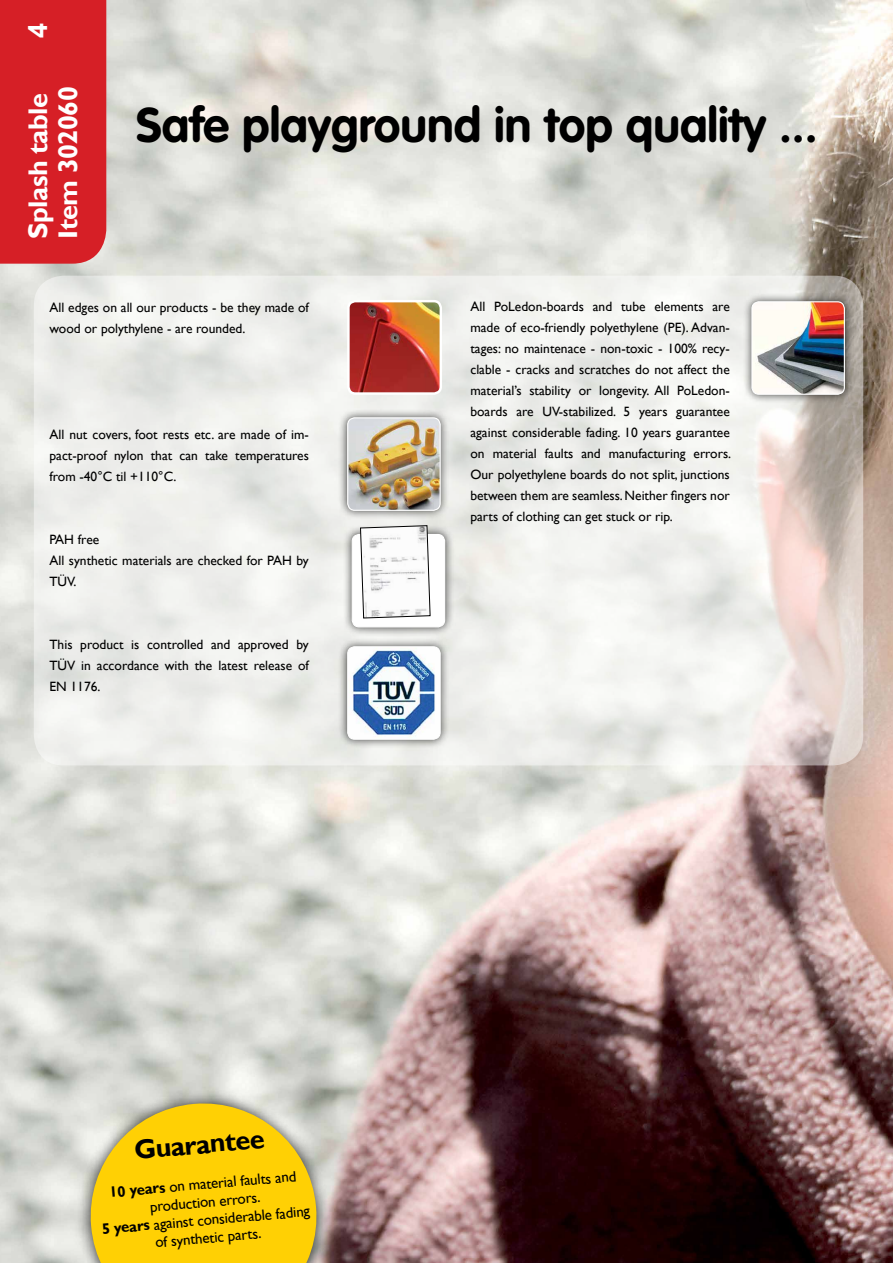
<style>
.page{position:relative;width:893px;height:1263px;background:#fff}
.page>*{position:absolute;margin:0;border:0;box-sizing:border-box;transform-origin:0 0}
.t1{font:700 48px "VAG Rounded Std";color:#000}
.t2{font:700 27px "Gill Sans";letter-spacing:-.02em;color:#fff}
.t3{font:700 27px "Gill Sans";color:#000}
.t4{font:700 27px "Arial";color:#fff}
.t5{font:15px/18px "Gill Sans";color:#000;text-align:center}
.t6{font:13.5px/21px "Gill Sans";color:#000;text-align:justify}
.s1{font-weight:700}
</style>
<div class="page">
<img style="left:0;top:0;width:893px;height:1263px">
<svg style="left:34px;top:276px;width:829px;height:489px;fill:#efefec"></svg>
<div style="left:77px;top:1089px;width:253px;height:174px;background:#000;opacity:.75"></div>
<svg style="left:86px;top:1098px;width:235px;height:165px;background:#f1cd2d"></svg>
<div style="left:338px;top:408px;width:112px;height:112px;background:#000;opacity:.75"></div>
<img style="left:348px;top:418px;width:92px;height:92px">
<div style="left:347px;top:417px;width:94px;height:94px;border:1px solid #fff;border-radius:7px"></div>
<div style="left:742px;top:292px;width:112px;height:112px;background:#000;opacity:.75"></div>
<img style="left:752px;top:302px;width:92px;height:92px">
<div style="left:751px;top:301px;width:94px;height:94px;border:1px solid #fff;border-radius:7px"></div>
<div style="left:343px;top:525px;width:111px;height:112px;background:#000;opacity:.75"></div>
<div style="left:352px;top:534px;width:93px;height:93px;background:#fff;border-radius:7px"></div>
<div style="left:352px;top:534px;width:93px;height:93px;border:1px solid #fff;border-radius:7px"></div>
<div style="left:338px;top:637px;width:112px;height:112px;background:#000;opacity:.75"></div>
<img style="left:348px;top:647px;width:92px;height:92px">
<div style="left:347px;top:646px;width:94px;height:94px;border:1px solid #fff;border-radius:7px"></div>
<svg style="left:360px;top:525px;width:71px;height:93px"></svg>
<div style="left:0;top:0;width:106px;height:264px;background:#d61f26"></div>
<img style="left:348px;top:301px;width:93px;height:93px">
<div style="left:347px;top:300px;width:95px;height:95px;border:2px solid #fff;border-radius:7px"></div>
<h2 class="t4" style="left:20px;top:38px;width:17px;rotate:-90deg">4</h2>
<h2 class="t2" style="left:52px;top:239px;width:154px;rotate:-90deg">Item 302060</h2>
<h2 class="t2" style="left:22px;top:239px;width:147px;rotate:-90deg">Splash table</h2>
<h1 class="t1" style="left:136px;top:97px;width:683px">Safe playground in top quality ...</h1>
<p class="t6" style="left:50px;top:297px;width:261px">All edges on all our products - be they made of wood or polythylene - are rounded.</p>
<p class="t6" style="left:50px;top:424px;width:261px">All nut covers, foot rests etc. are made of im&shy;pact-proof nylon that can take temperatures from -40°C til +110°C.</p>
<p class="t6" style="left:50px;top:529px;width:261px;text-align:left">PAH free<br>All synthetic materials are checked for PAH by<br>TÜV.</p>
<p class="t6" style="left:50px;top:634px;width:261px">This product is controlled and approved by TÜV in accordance with the latest release of EN 1176.</p>
<p class="t6" style="left:470px;top:296px;width:262px">All PoLedon-boards and tube elements are made of eco-friendly polyethylene (PE). Advan&shy;tages: no maintenace - non-toxic - 100% recy&shy;clable - cracks and scratches do not affect the material’s stability or longevity. All PoLedon&shy;boards are UV-stabilized. 5 years guarantee against considerable fading. 10 years guarantee on material faults and manufacturing errors.<br>Our polyethylene boards do not split, junctions between them are seamless. Neither fingers nor parts of clothing can get stuck or rip.</p>
<h2 class="t3" style="left:133px;top:1133px;width:132px;rotate:-5deg">Guarantee</h2>
<p class="t5" style="left:98px;top:1184px;width:210px;rotate:-5deg"><span class="s1">10 years</span> on material faults and production errors.<br><span class="s1">5 years</span> against considerable fading of synthetic parts.</p>
</div>
